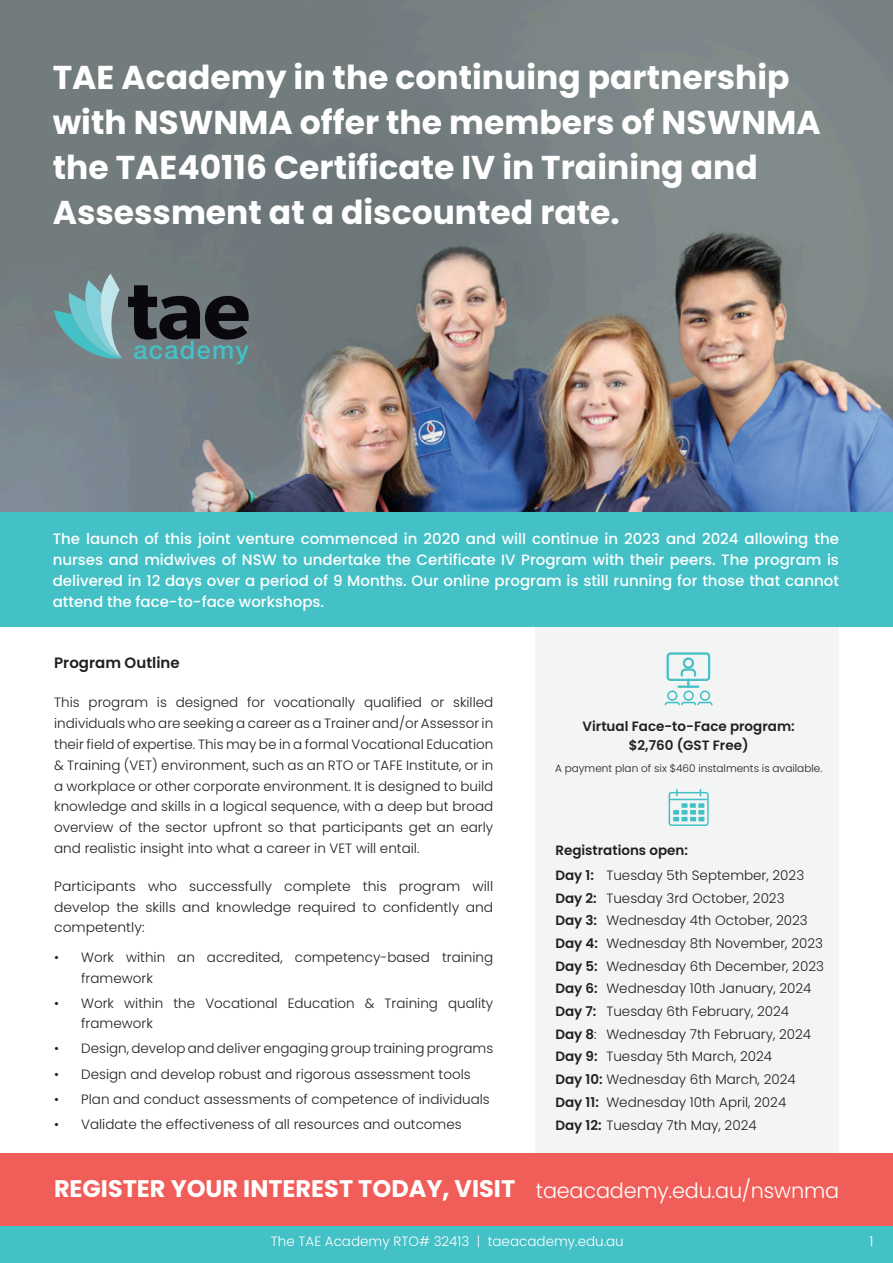
<style>
.page{position:relative;width:893px;height:1263px;background:#fff}
.page>*{position:absolute;margin:0;border:0;box-sizing:border-box;transform-origin:0 0}
.TAE_Basic_Para{font:700 33px/45px "Poppins";color:#fff}
.t1{font:700 24px "Poppins";color:#fff}
.t2{font:300 21px "Poppins";letter-spacing:-.01em;color:#fff}
.TAE_Basic_Para-2{font:500 15px/21px "Poppins";color:#fff;text-align:justify}
.TAE_Basic_Para-3{font:600 15px "Poppins";color:#231f20}
.t3{font:300 13.5px/20.9px "Poppins";color:#231f20;text-align:justify}
.t4{font:600 13.5px/19.5px "Poppins";color:#231f20;text-align:center}
.t5{font:300 13.5px "Poppins";color:#fff}
.t6{font:300 10.5px "Poppins";color:#231f20}
.s1{font-weight:600}
</style>
<div class="page">
<div style="left:0;top:1224px;width:893px;height:39px;background:#43c1c6"></div>
<div style="left:536px;top:607px;width:303px;height:555px;background:#f3f4f4"></div>
<img style="left:0;top:0;width:893px;height:512px">
<div style="left:0;top:512px;width:893px;height:115px;background:#43c1c6"></div>
<div style="left:0;top:1153px;width:893px;height:73px;background:#f15e59"></div>
<svg style="left:128px;top:285px;width:121px;height:79px;background:#48575b"></svg>
<svg style="left:54px;top:274px;width:68px;height:86px;background:#78a8ad"></svg>
<svg style="left:665px;top:652px;width:48px;height:53px"></svg>
<svg style="left:669px;top:789px;width:40px;height:37px"></svg>
<p class="TAE_Basic_Para" style="left:53px;top:55px;width:770px">TAE Academy in the continuing partnership with NSWNMA offer the members of NSWNMA the TAE40116 Certificate IV in Training and Assessment at a discounted rate.</p>
<p class="TAE_Basic_Para-2" style="left:53px;top:529px;width:788px">The launch of this joint venture commenced in 2020 and will continue in 2023 and 2024 allowing the nurses and midwives of NSW to undertake the Certificate IV Program with their peers. The program is delivered in 12 days over a period of 9 Months. Our online program is still running for those that cannot attend the face-to-face workshops.</p>
<p class="TAE_Basic_Para-3" style="left:54px;top:654px;width:127px">Program Outline</p>
<p class="t3" style="left:54px;top:692px;width:441px">This program is designed for vocationally qualified or skilled individuals who are seeking a career as a Trainer and/or Assessor in their field of expertise. This may be in a formal Vocational Education &amp; Training (VET) environment, such as an RTO or TAFE Institute, or in a workplace or other corporate environment. It is designed to build knowledge and skills in a logical sequence, with a deep but broad overview of the sector upfront so that participants get an early and realistic insight into what a career in VET will entail.</p>
<p class="t3" style="left:54px;top:876px;width:441px">Participants who successfully complete this program will develop the skills and knowledge required to confidently and competently:</p>
<p class="t3" style="left:81px;top:947px;width:414px;text-indent:-27px">• Work within an accredited, competency-based training framework</p>
<p class="t3" style="left:81px;top:992px;width:414px;text-indent:-27px">• Work within the Vocational Education &amp; Training quality framework</p>
<p class="t3" style="left:54px;top:1038px;width:441px">• Design, develop and deliver engaging group training programs</p>
<p class="t3" style="left:54px;top:1063px;width:418px">• Design and develop robust and rigorous assessment tools</p>
<p class="t3" style="left:54px;top:1088px;width:437px">• Plan and conduct assessments of competence of individuals</p>
<p class="t3" style="left:54px;top:1113px;width:409px">• Validate the effectiveness of all resources and outcomes</p>
<p class="t4" style="left:583px;top:716px;width:214px">Virtual Face-to-Face program: $2,760 (GST Free)</p>
<p class="t6" style="left:555px;top:762px;width:269px">A payment plan of six $460 instalments is available.</p>
<p class="t4" style="left:555px;top:841px;width:134px">Registrations open:</p>
<p class="t3" style="left:555px;top:865px;width:250px"><span class="s1">Day 1:</span> Tuesday 5th September, 2023</p>
<p class="t3" style="left:555px;top:888px;width:231px"><span class="s1">Day 2:</span> Tuesday 3rd October, 2023</p>
<p class="t3" style="left:555px;top:910px;width:254px"><span class="s1">Day 3:</span> Wednesday 4th October, 2023</p>
<p class="t3" style="left:555px;top:933px;width:269px"><span class="s1">Day 4:</span> Wednesday 8th November, 2023</p>
<p class="t3" style="left:555px;top:956px;width:270px"><span class="s1">Day 5:</span> Wednesday 6th December, 2023</p>
<p class="t3" style="left:555px;top:978px;width:258px"><span class="s1">Day 6:</span> Wednesday 10th January, 2024</p>
<p class="t3" style="left:555px;top:1001px;width:235px"><span class="s1">Day 7:</span> Tuesday 6th February, 2024</p>
<p class="t3" style="left:555px;top:1024px;width:257px"><span class="s1">Day 8</span>: Wednesday 7th February, 2024</p>
<p class="t3" style="left:555px;top:1046px;width:218px"><span class="s1">Day 9:</span> Tuesday 5th March, 2024</p>
<p class="t3" style="left:555px;top:1069px;width:242px"><span class="s1">Day 10:</span> Wednesday 6th March, 2024</p>
<p class="t3" style="left:555px;top:1092px;width:232px"><span class="s1">Day 11:</span> Wednesday 10th April, 2024</p>
<p class="t3" style="left:555px;top:1114px;width:203px"><span class="s1">Day 12:</span> Tuesday 7th May, 2024</p>
<p class="t1" style="left:54px;top:1174px;width:463px">REGISTER YOUR INTEREST TODAY, VISIT</p>
<p class="t2" style="left:536px;top:1178px;width:305px">taeacademy.edu.au/nswnma</p>
<p class="t5" style="left:271px;top:1234px;width:354px">The TAE Academy RTO# 32413 | taeacademy.edu.au</p>
<p class="t5" style="left:869px;top:1234px;width:5px">1</p>
</div>
